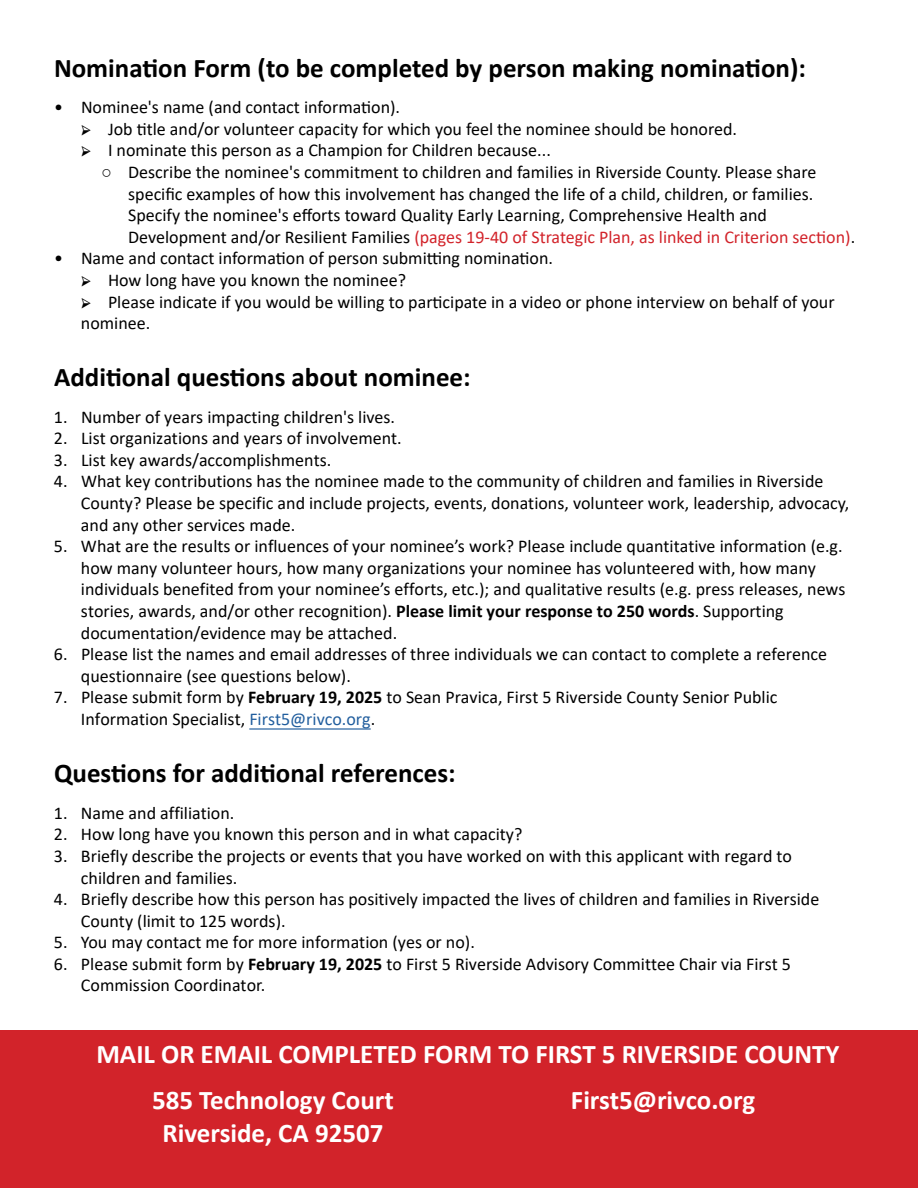
<style>
.page{position:relative;width:918px;height:1188px;background:#fff}
.page>*{position:absolute;margin:0;border:0;box-sizing:border-box;transform-origin:0 0}
.t1{font:700 27px "Calibri";color:#000}
.t2{font:700 27px/45.9px "Calibri";color:#fff}
.t3{font:18px/21.6px "Calibri";color:#000}
.s1{font-family:"Minion Pro"}
.s2{font-family:"Impact"}
.s3{color:#d2232a}
.s4{font-weight:700}
.s5{color:#215e9e}
</style>
<div class="page">
<hr style="left:249px;top:728px;width:122px;height:2px;background:#215e9e">
<div style="left:0;top:1030px;width:918px;height:158px;background:#d2232a"></div>
<h1 class="t1" style="left:54px;top:48px;width:753px">Nomination Form (to be completed by person making nomination):</h1>
<p class="t3" style="left:54px;top:96px;width:348px">• Nominee's name (and contact information).</p>
<p class="t3" style="left:81px;top:117px;width:658px"><span class="s1">➢</span> Job title and/or volunteer capacity for which you feel the nominee should be honored.</p>
<p class="t3" style="left:81px;top:139px;width:471px"><span class="s1">➢</span> I nominate this person as a Champion for Children because...</p>
<p class="t3" style="left:128px;top:161px;width:728px;text-indent:-27px"><span class="s2">○</span> Describe the nominee's commitment to children and families in Riverside County. Please share specific examples of how this involvement has changed the life of a child, children, or families.<br>Specify the nominee's efforts toward Quality Early Learning, Comprehensive Health and Development and/or Resilient Families <span class="s3">(pages 19-40 of Strategic Plan, as linked in Criterion section)</span>.</p>
<p class="t3" style="left:54px;top:247px;width:501px">• Name and contact information of person submitting nomination.</p>
<p class="t3" style="left:81px;top:269px;width:327px"><span class="s1">➢</span> How long have you known the nominee?</p>
<p class="t3" style="left:81px;top:290px;width:755px"><span class="s1">➢</span> Please indicate if you would be willing to participate in a video or phone interview on behalf of your nominee.</p>
<h1 class="t1" style="left:54px;top:358px;width:418px">Additional questions about nominee:</h1>
<p class="t3" style="left:54px;top:405px;width:343px">1. Number of years impacting children's lives.</p>
<p class="t3" style="left:54px;top:427px;width:349px">2. List organizations and years of involvement.</p>
<p class="t3" style="left:54px;top:449px;width:279px">3. List key awards/accomplishments.</p>
<p class="t3" style="left:81px;top:470px;width:770px;text-indent:-27px">4. What key contributions has the nominee made to the community of children and families in Riverside<br>County? Please be specific and include projects, events, donations, volunteer work, leadership, advocacy, and any other services made.</p>
<p class="t3" style="left:81px;top:535px;width:766px;text-indent:-27px">5. What are the results or influences of your nominee’s work? Please include quantitative information (e.g. how many volunteer hours, how many organizations your nominee has volunteered with, how many individuals benefited from your nominee’s efforts, etc.); and qualitative results (e.g. press releases, news stories, awards, and/or other recognition). <span class="s4">Please limit your response to 250 words</span>. Supporting documentation/evidence may be attached.</p>
<p class="t3" style="left:81px;top:643px;width:748px;text-indent:-27px">6. Please list the names and email addresses of three individuals we can contact to complete a reference questionnaire (see questions below).</p>
<p class="t3" style="left:81px;top:686px;width:698px;text-indent:-27px">7. Please submit form by <span class="s4">February 19, 2025</span> to Sean Pravica, First 5 Riverside County Senior Public<br>Information Specialist, <span class="s5">First5@rivco.org</span>.</p>
<h1 class="t1" style="left:54px;top:754px;width:403px">Questions for additional references:</h1>
<p class="t3" style="left:54px;top:801px;width:182px">1. Name and affiliation.</p>
<p class="t3" style="left:54px;top:823px;width:470px">2. How long have you known this person and in what capacity?</p>
<p class="t3" style="left:81px;top:845px;width:713px;text-indent:-27px">3. Briefly describe the projects or events that you have worked on with this applicant with regard to children and families.</p>
<p class="t3" style="left:81px;top:888px;width:740px;text-indent:-27px">4. Briefly describe how this person has positively impacted the lives of children and families in Riverside<br>County (limit to 125 words).</p>
<p class="t3" style="left:54px;top:931px;width:422px">5. You may contact me for more information (yes or no).</p>
<p class="t3" style="left:81px;top:953px;width:712px;text-indent:-27px">6. Please submit form by <span class="s4">February 19, 2025</span> to First 5 Riverside Advisory Committee Chair via First 5<br>Commission Coordinator.</p>
<h1 class="t2" style="left:152px;top:1031px;width:689px;text-indent:-56px">MAIL OR EMAIL COMPLETED FORM TO FIRST 5 RIVERSIDE COUNTY<br>585 Technology Court</h1>
<h1 class="t2" style="left:162px;top:1110px;width:222px">Riverside, CA 92507</h1>
<h1 class="t2" style="left:571px;top:1077px;width:186px">First5@rivco.org</h1>
</div>
